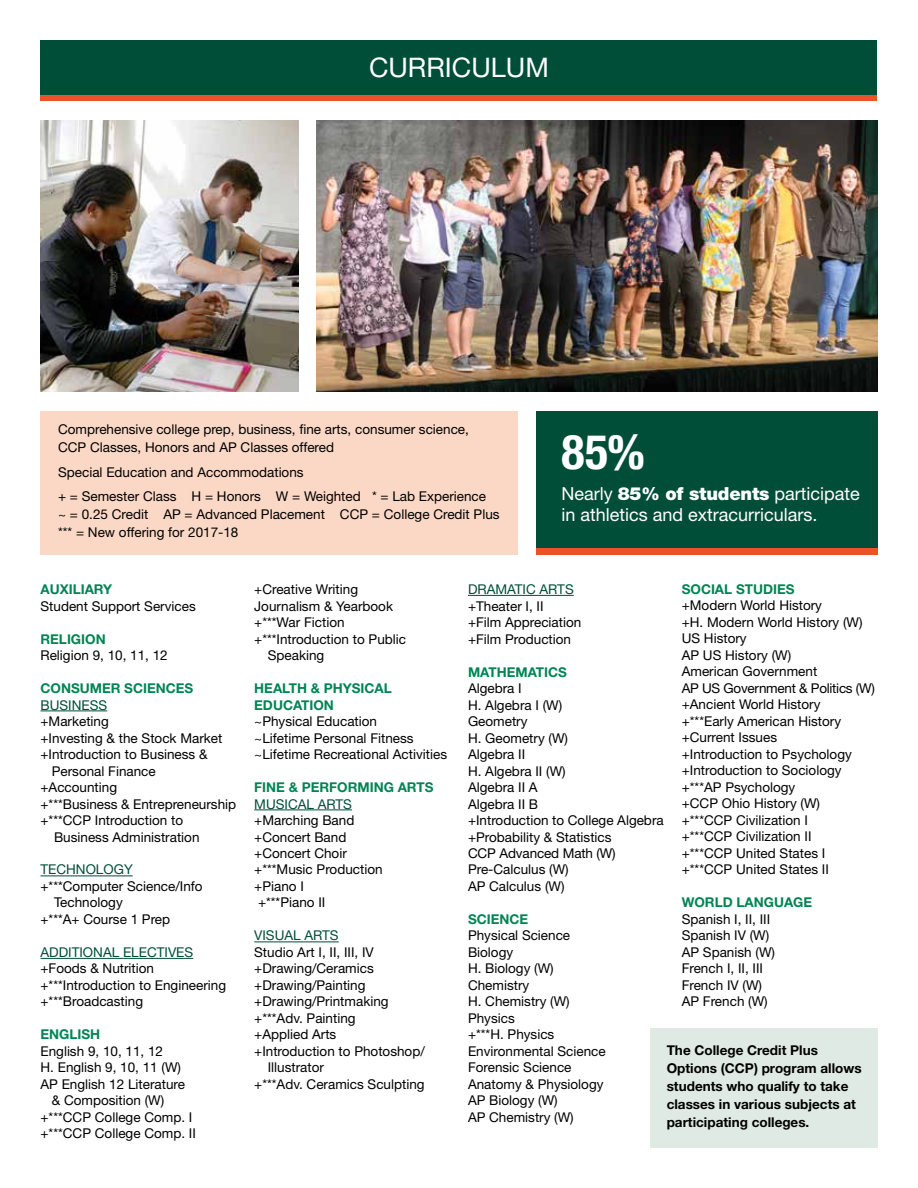
<style>
.page{position:relative;width:918px;height:1188px;background:#fff}
.page>*{position:absolute;margin:0;border:0;box-sizing:border-box;transform-origin:0 0}
.t1{font:700 condensed 48px "Helvetica Neue LT Std";color:#fff}
.t2{font:27px "Helvetica Neue LT Std";color:#fff}
.t3{font:18px/21px "Helvetica Neue LT Std";color:#fff}
.t4{font:13.5px/16.5px "Helvetica Neue LT Std";color:#000}
.t5{font:700 13.5px/16.5px "Helvetica Neue LT Std";color:#008453}
.t6{font:700 13.5px/18px "Helvetica Neue LT Std";color:#000}
.t7{font:13.5px "Helvetica Neue LT Std";color:#004e38}
.s1{font-weight:900}
</style>
<div class="page">
<div style="left:40px;top:411px;width:478px;height:144px;background:#fbd8c5"></div>
<div style="left:650px;top:1028px;width:228px;height:120px;background:#deeae3"></div>
<img style="left:316px;top:120px;width:562px;height:272px">
<img style="left:40px;top:120px;width:258px;height:272px">
<div style="left:40px;top:40px;width:838px;height:54px;background:#004e38"></div>
<div style="left:536px;top:411px;width:342px;height:138px;background:#004e38"></div>
<div style="left:40px;top:94px;width:838px;height:7px;background:#ea5329"></div>
<div style="left:536px;top:548px;width:342px;height:7px;background:#ea5329"></div>
<hr style="left:40px;top:711px;width:67px;height:1px;background:#004e38">
<hr style="left:40px;top:876px;width:93px;height:1px;background:#004e38">
<hr style="left:40px;top:958px;width:153px;height:1px;background:#004e38">
<hr style="left:254px;top:810px;width:98px;height:1px;background:#004e38">
<hr style="left:254px;top:942px;width:85px;height:1px;background:#004e38">
<hr style="left:468px;top:595px;width:106px;height:1px;background:#004e38">
<h2 class="t2" style="left:369px;top:51px;width:181px">CURRICULUM</h2>
<p class="t4" style="left:58px;top:420px;width:412px;line-height:18px">Comprehensive college prep, business, fine arts, consumer science,<br>CCP Classes, Honors and AP Classes offered</p>
<p class="t4" style="left:58px;top:459px;width:430px;line-height:24.8px">Special Education and Accommodations<br>+ = Semester Class H = Honors W = Weighted * = Lab Experience</p>
<p class="t4" style="left:58px;top:505px;width:443px;line-height:18px">~ = 0.25 Credit AP = Advanced Placement CCP = College Credit Plus *** = New offering for 2017-18</p>
<h1 class="t1" style="left:561px;top:423px;width:85px">85%</h1>
<h3 class="t3" style="left:561px;top:482px;width:300px">Nearly <span class="s1">85% of students</span> participate in athletics and extracurriculars.</h3>
<p class="t5" style="left:40px;top:581px;width:73px">AUXILIARY</p>
<p class="t4" style="left:40px;top:597px;width:157px">Student Support Services</p>
<p class="t5" style="left:40px;top:630px;width:67px">RELIGION</p>
<p class="t4" style="left:40px;top:647px;width:129px">Religion 9, 10, 11, 12</p>
<p class="t5" style="left:40px;top:680px;width:154px">CONSUMER SCIENCES</p>
<p class="t7" style="left:40px;top:697px;width:68px">BUSINESS</p>
<p class="t4" style="left:40px;top:713px;width:70px">+Marketing</p>
<p class="t4" style="left:40px;top:729px;width:183px">+Investing &amp; the Stock Market</p>
<p class="t4" style="left:40px;top:746px;width:169px">+Introduction to Business &amp;</p>
<p class="t4" style="left:52px;top:762px;width:106px">Personal Finance</p>
<p class="t4" style="left:40px;top:779px;width:78px">+Accounting</p>
<p class="t4" style="left:40px;top:795px;width:197px">+***Business &amp; Entrepreneurship</p>
<p class="t4" style="left:40px;top:812px;width:144px">+***CCP Introduction to</p>
<p class="t4" style="left:54px;top:828px;width:147px">Business Administration</p>
<p class="t7" style="left:40px;top:862px;width:94px">TECHNOLOGY</p>
<p class="t4" style="left:40px;top:878px;width:164px">+***Computer Science/Info</p>
<p class="t4" style="left:54px;top:894px;width:70px">Technology</p>
<p class="t4" style="left:40px;top:911px;width:131px">+***A+ Course 1 Prep</p>
<p class="t7" style="left:40px;top:944px;width:154px">ADDITIONAL ELECTIVES</p>
<p class="t4" style="left:40px;top:960px;width:187px">+Foods &amp; Nutrition +***Introduction to Engineering +***Broadcasting</p>
<p class="t5" style="left:40px;top:1026px;width:61px">ENGLISH</p>
<p class="t4" style="left:40px;top:1043px;width:124px">English 9, 10, 11, 12</p>
<p class="t4" style="left:40px;top:1059px;width:142px">H. English 9, 10, 11 (W)</p>
<p class="t4" style="left:40px;top:1076px;width:146px">AP English 12 Literature</p>
<p class="t4" style="left:52px;top:1092px;width:114px">&amp; Composition (W)</p>
<p class="t4" style="left:40px;top:1109px;width:153px">+***CCP College Comp. I</p>
<p class="t4" style="left:40px;top:1125px;width:157px">+***CCP College Comp. II</p>
<p class="t4" style="left:254px;top:581px;width:105px">+Creative Writing</p>
<p class="t4" style="left:254px;top:597px;width:140px">Journalism &amp; Yearbook</p>
<p class="t4" style="left:254px;top:614px;width:92px">+***War Fiction</p>
<p class="t4" style="left:254px;top:630px;width:153px">+***Introduction to Public</p>
<p class="t4" style="left:268px;top:647px;width:58px">Speaking</p>
<p class="t5" style="left:254px;top:680px;width:139px">HEALTH &amp; PHYSICAL<br>EDUCATION</p>
<p class="t4" style="left:254px;top:713px;width:194px">~Physical Education<br>~Lifetime Personal Fitness ~Lifetime Recreational Activities</p>
<p class="t5" style="left:254px;top:779px;width:181px">FINE &amp; PERFORMING ARTS</p>
<p class="t7" style="left:254px;top:796px;width:99px">MUSICAL ARTS</p>
<p class="t4" style="left:254px;top:812px;width:130px">+Marching Band +Concert Band +Concert Choir +***Music Production +Piano I<br>+***Piano II</p>
<p class="t7" style="left:254px;top:928px;width:86px">VISUAL ARTS</p>
<p class="t4" style="left:254px;top:944px;width:121px">Studio Art I, II, III, IV</p>
<p class="t4" style="left:254px;top:960px;width:121px">+Drawing/Ceramics</p>
<p class="t4" style="left:254px;top:977px;width:113px">+Drawing/Painting</p>
<p class="t4" style="left:254px;top:993px;width:136px">+Drawing/Printmaking</p>
<p class="t4" style="left:254px;top:1010px;width:103px">+***Adv. Painting</p>
<p class="t4" style="left:254px;top:1026px;width:84px">+Applied Arts</p>
<p class="t4" style="left:254px;top:1043px;width:172px">+Introduction to Photoshop/</p>
<p class="t4" style="left:268px;top:1059px;width:58px">Illustrator</p>
<p class="t4" style="left:254px;top:1076px;width:172px">+***Adv. Ceramics Sculpting</p>
<p class="t5" style="left:682px;top:581px;width:114px">SOCIAL STUDIES</p>
<p class="t4" style="left:682px;top:597px;width:195px">+Modern World History<br>+H. Modern World History (W)<br>US History<br>AP US History (W)<br>American Government<br>AP US Government &amp; Politics (W) +Ancient World History +***Early American History +Current Issues<br>+Introduction to Psychology +Introduction to Sociology +***AP Psychology<br>+CCP Ohio History (W)<br>+***CCP Civilization I<br>+***CCP Civilization II<br>+***CCP United States I +***CCP United States II</p>
<p class="t5" style="left:682px;top:894px;width:132px">WORLD LANGUAGE</p>
<p class="t4" style="left:682px;top:911px;width:95px">Spanish I, II, III<br>Spanish IV (W)<br>AP Spanish (W)<br>French I, II, III<br>French IV (W)<br>AP French (W)</p>
<p class="t7" style="left:468px;top:581px;width:107px">DRAMATIC ARTS</p>
<p class="t4" style="left:468px;top:597px;width:115px">+Theater I, II<br>+Film Appreciation +Film Production</p>
<p class="t5" style="left:468px;top:663px;width:100px">MATHEMATICS</p>
<p class="t4" style="left:468px;top:680px;width:197px">Algebra I<br>H. Algebra I (W)<br>Geometry<br>H. Geometry (W)<br>Algebra II<br>H. Algebra II (W)<br>Algebra II A<br>Algebra II B<br>+Introduction to College Algebra +Probability &amp; Statistics<br>CCP Advanced Math (W)<br>Pre-Calculus (W)<br>AP Calculus (W)</p>
<p class="t5" style="left:468px;top:911px;width:62px">SCIENCE</p>
<p class="t4" style="left:468px;top:927px;width:139px">Physical Science<br>Biology<br>H. Biology (W)<br>Chemistry<br>H. Chemistry (W)<br>Physics<br>+***H. Physics<br>Environmental Science<br>Forensic Science<br>Anatomy &amp; Physiology<br>AP Biology (W)<br>AP Chemistry (W)</p>
<p class="t6" style="left:667px;top:1041px;width:196px">The College Credit Plus<br>Options (CCP) program allows students who qualify to take classes in various subjects at participating colleges.</p>
</div>
